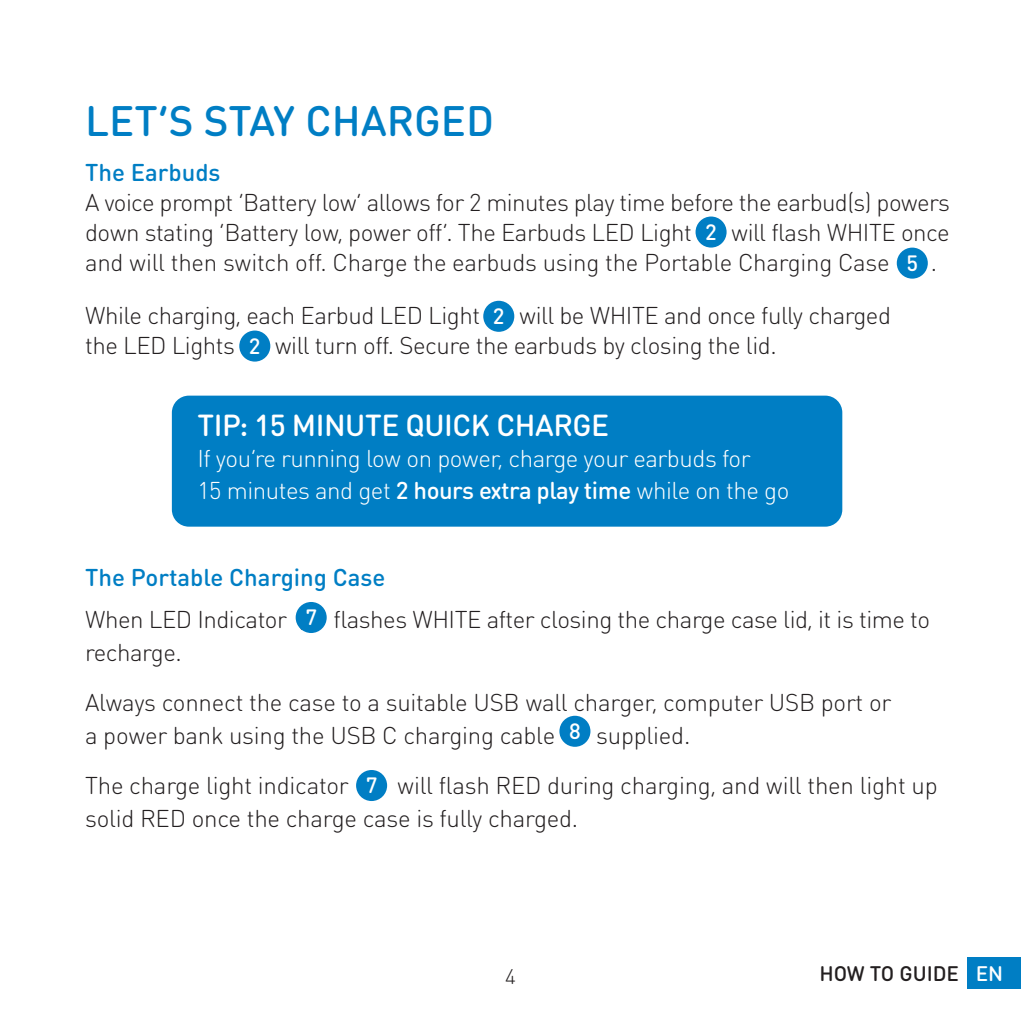
<style>
.page{position:relative;width:1021px;height:1021px;background:#fff}
.page>*{position:absolute;margin:0;border:0;box-sizing:border-box;transform-origin:0 0}
.t1{font:500 42px "DIN Round Pro";color:#007ec4}
.t2{font:500 30px "DIN Round Pro";letter-spacing:-.015em;color:#fff}
.t3{font:300 24px/30px "DIN Round Pro";letter-spacing:-.02em;color:#231f20}
.t4{font:300 24px/31.5px "DIN Round Pro";letter-spacing:-.02em;color:#fff}
.t5{font:500 24px "DIN Round Pro";color:#007ec4}
.t6{font:500 21.9px "DIN Round Pro";color:#fff}
.t7{font:300 21px "DIN Round Pro";color:#231f20}
.t8{font:500 20.7px "DIN Round Pro";color:#231f20}
.t9{font:500 20.7px "DIN Round Pro";color:#fff}
.s1{font-weight:500}
</style>
<div class="page">
<div style="left:896px;top:247px;width:31px;height:32px;background:#007ec4;border-radius:50%"></div>
<div style="left:296px;top:602px;width:31px;height:31px;background:#007ec4;border-radius:50%"></div>
<div style="left:559px;top:715px;width:31px;height:31px;background:#007ec4;border-radius:50%"></div>
<div style="left:356px;top:770px;width:31px;height:31px;background:#007ec4;border-radius:50%"></div>
<div style="left:483px;top:301px;width:31px;height:31px;background:#007ec4;border-radius:50%"></div>
<div style="left:239px;top:330px;width:31px;height:31px;background:#007ec4;border-radius:50%"></div>
<div style="left:967px;top:957px;width:53px;height:31px;background:#007ec4"></div>
<div style="left:172px;top:395px;width:670px;height:131px;background:#007ec4;border-radius:17px"></div>
<div style="left:695px;top:216px;width:31px;height:31px;background:#007ec4;border-radius:50%"></div>
<p class="t1" style="left:85px;top:92px;width:410px">LET’S STAY CHARGED</p>
<p class="t5" style="left:85px;top:156px;width:137px">The Earbuds</p>
<p class="t3" style="left:85px;top:187px;width:866px">A voice prompt ‘Battery low’ allows for 2 minutes play time before the earbud(s) powers down stating ‘Battery low, power off’. The Earbuds LED Light</p>
<p class="t3" style="left:85px;top:217px;width:866px;text-indent:646px">will flash WHITE once and will then switch off. Charge the earbuds using the Portable Charging Case</p>
<p class="t6" style="left:705px;top:217px;width:13px">2</p>
<p class="t6" style="left:906px;top:248px;width:13px">5</p>
<p class="t3" style="left:930px;top:247px;width:8px">.</p>
<p class="t3" style="left:85px;top:299px;width:396px">While charging, each Earbud LED Light</p>
<p class="t3" style="left:519px;top:299px;width:373px">will be WHITE and once fully charged</p>
<p class="t3" style="left:85px;top:329px;width:151px">the LED Lights</p>
<p class="t3" style="left:275px;top:329px;width:503px">will turn off. Secure the earbuds by closing the lid.</p>
<p class="t6" style="left:493px;top:301px;width:13px">2</p>
<p class="t6" style="left:249px;top:331px;width:13px">2</p>
<p class="t2" style="left:197px;top:404px;width:413px">TIP: 15 MINUTE QUICK CHARGE</p>
<p class="t4" style="left:197px;top:442px;width:593px">If you’re running low on power, charge your earbuds for<br>15 minutes and get <span class="s1">2 hours extra play time</span> while on the go</p>
<p class="t5" style="left:85px;top:561px;width:302px">The Portable Charging Case</p>
<p class="t3" style="left:85px;top:602px;width:846px;line-height:33px">When LED Indicator (7) flashes WHITE after closing the charge case lid, it is time to recharge.</p>
<p class="t3" style="left:85px;top:685px;width:807px;line-height:33px">Always connect the case to a suitable USB wall charger, computer USB port or a power bank using the USB C charging cable</p>
<p class="t6" style="left:305px;top:602px;width:13px">7</p>
<p class="t6" style="left:569px;top:716px;width:13px">8</p>
<p class="t3" style="left:596px;top:719px;width:96px">supplied.</p>
<p class="t3" style="left:85px;top:769px;width:854px">The charge light indicator (7) will flash RED during charging, and will then light up</p>
<p class="t3" style="left:85px;top:802px;width:494px">solid RED once the charge case is fully charged.</p>
<p class="t6" style="left:366px;top:770px;width:13px">7</p>
<p class="t7" style="left:505px;top:962px;width:12px">4</p>
<p class="t8" style="left:819px;top:959px;width:141px">HOW TO GUIDE</p>
<p class="t9" style="left:975px;top:959px;width:29px">EN</p>
</div>
